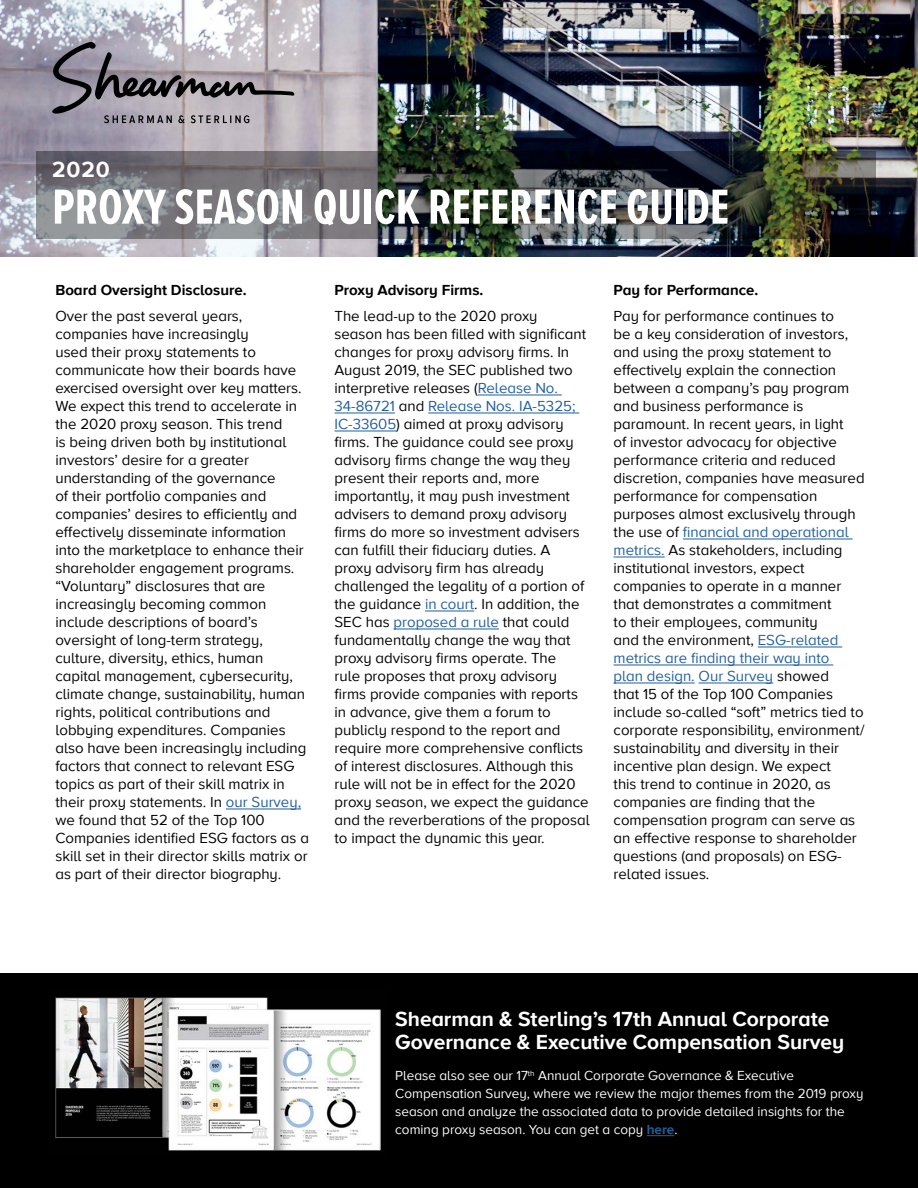
<style>
.page{position:relative;width:918px;height:1188px;background:#fff}
.page>*{position:absolute;margin:0;border:0;box-sizing:border-box;transform-origin:0 0}
.t1{font:700 51px "Proxima Nova A Ex Cn";color:#fff}
.Subhead_A_Black_NEW{font:700 22.5px "Proxima Nova A";color:#fff}
.Section_Break_Text_W{font:700 21px/22.5px "Proxima Nova A";color:#fff}
.Body_Text_Black_2019{font:15px/18px "Proxima Nova A";color:#000}
.Body_Text_Black_2019-2{font:700 15px "Proxima Nova A";color:#000}
.Section_Break_Text_W-2{font:13.5px/18px "Proxima Nova A";color:#fff}
.s1{color:#215e9e}
.s2{font-weight:700;color:#215e9e}
</style>
<div class="page">
<img style="left:0;top:0;width:918px;height:256px">
<img style="left:37px;top:151px;width:839px;height:88px">
<hr style="left:478px;top:395px;width:84px;height:1px;background:#215e9e">
<hr style="left:335px;top:413px;width:60px;height:1px;background:#215e9e">
<hr style="left:428px;top:413px;width:151px;height:1px;background:#215e9e">
<hr style="left:335px;top:431px;width:61px;height:1px;background:#215e9e">
<hr style="left:425px;top:611px;width:49px;height:1px;background:#215e9e">
<hr style="left:394px;top:629px;width:105px;height:1px;background:#215e9e">
<hr style="left:226px;top:809px;width:75px;height:1px;background:#215e9e">
<hr style="left:683px;top:539px;width:170px;height:1px;background:#215e9e">
<hr style="left:614px;top:557px;width:51px;height:1px;background:#215e9e">
<hr style="left:758px;top:647px;width:84px;height:1px;background:#215e9e">
<hr style="left:614px;top:665px;width:219px;height:1px;background:#215e9e">
<hr style="left:614px;top:683px;width:81px;height:1px;background:#215e9e">
<hr style="left:699px;top:683px;width:74px;height:1px;background:#215e9e">
<div style="left:0;top:973px;width:918px;height:215px;background:#000"></div>
<img style="left:55px;top:997px;width:326px;height:154px">
<svg style="left:647px;top:1135px;width:27px;height:1px"></svg>
<svg style="left:52px;top:42px;width:242px;height:81px;background:#99939c"></svg>
<p class="Subhead_A_Black_NEW" style="left:52px;top:152px;width:59px">2020</p>
<p class="t1" style="left:52px;top:170px;width:678px">PROXY SEASON QUICK REFERENCE GUIDE</p>
<p class="Body_Text_Black_2019-2" style="left:55px;top:278px;width:193px">Board Oversight Disclosure.</p>
<p class="Body_Text_Black_2019" style="left:55px;top:306px;width:255px">Over the past several years, companies have increasingly<br>used their proxy statements to communicate how their boards have exercised oversight over key matters.<br>We expect this trend to accelerate in the 2020 proxy season. This trend<br>is being driven both by institutional investors’ desire for a greater understanding of the governance<br>of their portfolio companies and companies’ desires to efficiently and effectively disseminate information into the marketplace to enhance their shareholder engagement programs. “Voluntary” disclosures that are increasingly becoming common include descriptions of board’s oversight of long-term strategy, culture, diversity, ethics, human capital management, cybersecurity, climate change, sustainability, human rights, political contributions and lobbying expenditures. Companies also have been increasingly including factors that connect to relevant ESG topics as part of their skill matrix in their proxy statements. In <span class="s1">our Survey, </span>we found that 52 of the Top 100<br>Companies identified ESG factors as a skill set in their director skills matrix or as part of their director biography.</p>
<p class="Body_Text_Black_2019-2" style="left:335px;top:278px;width:150px">Proxy Advisory Firms.</p>
<p class="Body_Text_Black_2019" style="left:335px;top:306px;width:257px">The lead-up to the 2020 proxy<br>season has been filled with significant changes for proxy advisory firms. In August 2019, the SEC published two interpretive releases (<span class="s1">Release No.<br>34-86721</span> and <span class="s1">Release Nos. IA-5325; IC-33605</span>) aimed at proxy advisory firms. The guidance could see proxy advisory firms change the way they present their reports and, more importantly, it may push investment advisers to demand proxy advisory firms do more so investment advisers can fulfill their fiduciary duties. A proxy advisory firm has already challenged the legality of a portion of the guidance <span class="s1">in court</span>. In addition, the SEC has <span class="s1">proposed a rule</span> that could fundamentally change the way that proxy advisory firms operate. The<br>rule proposes that proxy advisory firms provide companies with reports in advance, give them a forum to publicly respond to the report and require more comprehensive conflicts of interest disclosures. Although this rule will not be in effect for the 2020 proxy season, we expect the guidance and the reverberations of the proposal to impact the dynamic this year.</p>
<p class="Body_Text_Black_2019-2" style="left:614px;top:278px;width:146px">Pay for Performance.</p>
<p class="Body_Text_Black_2019" style="left:614px;top:306px;width:253px">Pay for performance continues to<br>be a key consideration of investors, and using the proxy statement to effectively explain the connection between a company’s pay program and business performance is paramount. In recent years, in light<br>of investor advocacy for objective performance criteria and reduced discretion, companies have measured performance for compensation purposes almost exclusively through the use of <span class="s1">financial and operational metrics.</span> As stakeholders, including institutional investors, expect companies to operate in a manner that demonstrates a commitment<br>to their employees, community<br>and the environment, <span class="s1">ESG-related metrics are finding their way into<br>plan design. Our Survey</span> showed<br>that 15 of the Top 100 Companies include so-called “soft” metrics tied to corporate responsibility, environment/ sustainability and diversity in their incentive plan design. We expect<br>this trend to continue in 2020, as companies are finding that the compensation program can serve as an effective response to shareholder questions (and proposals) on ESG&shy;related issues.</p>
<p class="Section_Break_Text_W" style="left:395px;top:1008px;width:451px">Shearman &amp; Sterling’s 17th Annual Corporate<br>Governance &amp; Executive Compensation Survey</p>
<p class="Section_Break_Text_W-2" style="left:395px;top:1066px;width:470px">Please also see our 17<sup>th</sup> Annual Corporate Governance &amp; Executive Compensation Survey, where we review the major themes from the 2019 proxy season and analyze the associated data to provide detailed insights for the coming proxy season. You can get a copy <span class="s2">here</span>.</p>
</div>
